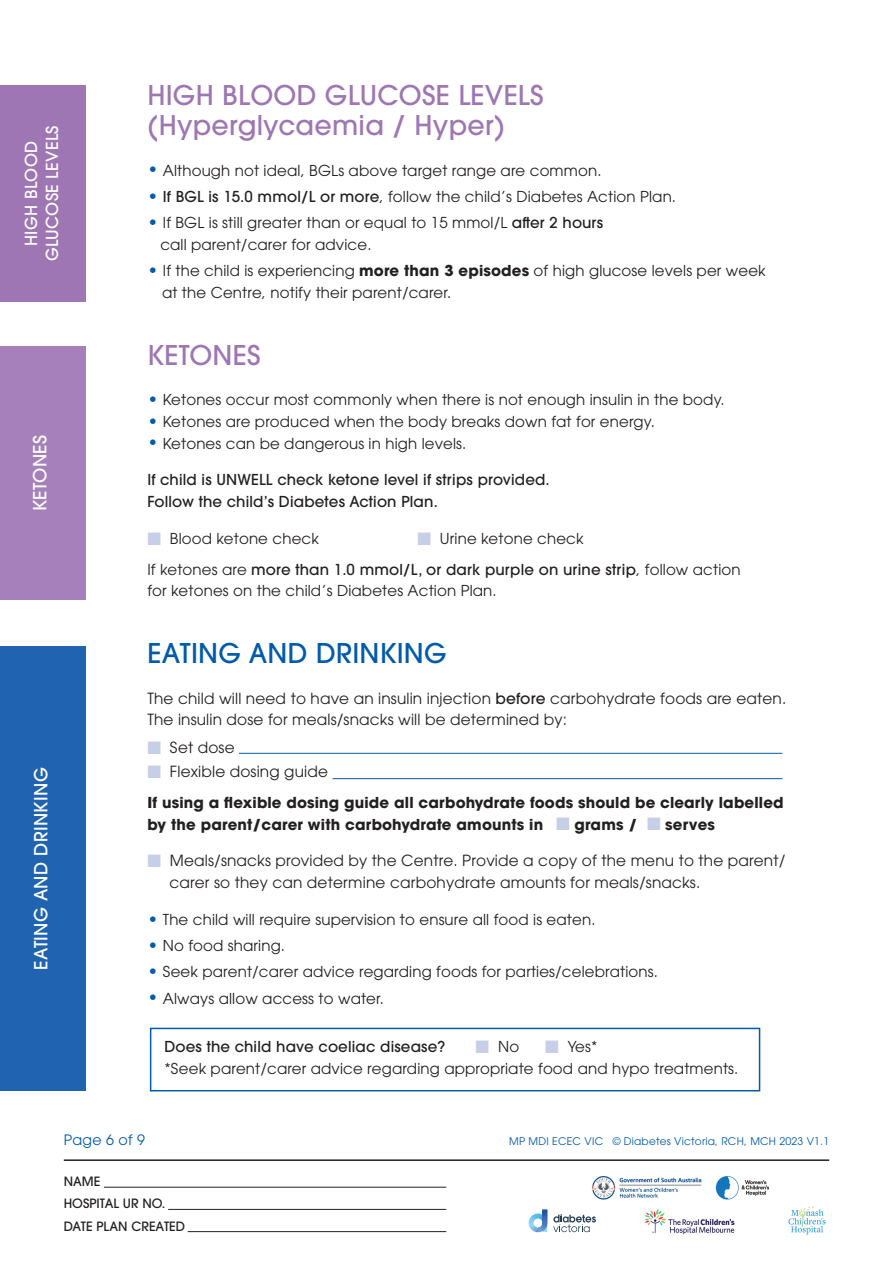
<style>
.page{position:relative;width:893px;height:1263px;background:#fff}
.page>*{position:absolute;margin:0;border:0;box-sizing:border-box;transform-origin:0 0}
.t1{font:500 27px/30px "ITC Avant Garde Pro";letter-spacing:.01em;color:#9e76b3}
.t2{font:500 27px "ITC Avant Garde Pro";letter-spacing:.01em;color:#015aaa}
.t3{font:500 18px "ITC Avant Garde Pro";letter-spacing:.02em;color:#fff}
.t4{font:500 16.5px/21px "ITC Avant Garde Pro";letter-spacing:.02em;color:#fff;text-align:center}
.t5{font:15.3px/21.8px "ITC Avant Garde Pro";letter-spacing:.01em;color:#231f20}
.t6{font:15px/21.8px "ITC Avant Garde Pro";letter-spacing:.01em;color:#231f20}
.t7{font:500 15px/21.8px "ITC Avant Garde Pro";letter-spacing:.01em;color:#231f20}
.t8{font:700 15px/21.8px "ITC Avant Garde Pro";letter-spacing:.01em;color:#231f20}
.t9{font:14.25px "ITC Avant Garde Pro";letter-spacing:.02em;color:#015aaa}
.t10{font:500 12.75px/22.5px "ITC Avant Garde Pro";color:#231f20}
.t11{font:10.5px "ITC Avant Garde Pro";letter-spacing:.02em;color:#015aaa}
.s1{font-size:18px;color:#015aaa}
.s2{font-weight:500}
.s3{font-weight:700}
.s4{color:#c7cee8}
.s5{font-weight:400}
</style>
<div class="page">
<hr style="left:64px;top:1159px;width:765px;height:2px;background:#231f20">
<div style="left:150px;top:1028px;width:610px;height:63px;border:2px solid #015aaa"></div>
<div style="left:0;top:85px;width:85px;height:217px;background:#9e76b3"></div>
<div style="left:0;top:646px;width:85px;height:445px;background:#2064b1"></div>
<div style="left:0;top:347px;width:85px;height:253px;background:#a680ba"></div>
<hr style="left:333px;top:778px;width:449px;height:1px;background:#015aaa">
<hr style="left:239px;top:753px;width:543px;height:1px;background:#015aaa">
<hr style="left:104px;top:1187px;width:342px;height:1px;background:#231f20">
<hr style="left:168px;top:1209px;width:278px;height:1px;background:#231f20">
<hr style="left:188px;top:1231px;width:258px;height:1px;background:#231f20">
<img style="left:592px;top:1176px;width:178px;height:24px">
<svg style="left:553px;top:1214px;width:43px;height:18px"></svg>
<svg style="left:529px;top:1209px;width:18px;height:23px"></svg>
<img style="left:789px;top:1206px;width:37px;height:29px">
<img style="left:644px;top:1209px;width:91px;height:26px">
<p class="t4" style="left:20px;top:261px;width:137px;rotate:-90deg">HIGH BLOOD<br>GLUCOSE LEVELS</p>
<p class="t3" style="left:29px;top:511px;width:78px;rotate:-90deg">KETONES</p>
<p class="t3" style="left:29px;top:970px;width:204px;rotate:-90deg">EATING AND DRINKING</p>
<h1 class="t1" style="left:147px;top:80px;width:398px">HIGH BLOOD GLUCOSE LEVELS (Hyperglycaemia / Hyper)</h1>
<p class="t6" style="left:147px;top:159px;width:456px"><span class="s1">•</span> Although not ideal, BGLs above target range are common.</p>
<p class="t6" style="left:147px;top:185px;width:530px"><span class="s1">•</span> <span class="s2">If BGL is 15.0 mmol/L or more</span>, follow the child’s Diabetes Action Plan.</p>
<p class="t6" style="left:160px;top:211px;width:444px;text-indent:-13px"><span class="s1">•</span> If BGL is still greater than or equal to 15 mmol/L <span class="s2">after 2 hours </span>call parent/carer for advice.</p>
<p class="t6" style="left:162px;top:259px;width:605px;text-indent:-15px"><span class="s1">•</span> If the child is experiencing <span class="s3">more than 3 episodes</span> of high glucose levels per week at the Centre, notify their parent/carer.</p>
<h1 class="t1" style="left:147px;top:339px;width:115px">KETONES</h1>
<p class="t6" style="left:147px;top:388px;width:579px"><span class="s1">•</span> Ketones occur most commonly when there is not enough insulin in the body.</p>
<p class="t6" style="left:147px;top:410px;width:509px"><span class="s1">•</span> Ketones are produced when the body breaks down fat for energy.</p>
<p class="t6" style="left:147px;top:432px;width:320px"><span class="s1">•</span> Ketones can be dangerous in high levels.</p>
<p class="t7" style="left:147px;top:469px;width:404px">If child is UNWELL check ketone level if strips provided.<br>Follow the child’s Diabetes Action Plan.</p>
<p class="t6" style="left:147px;top:527px;width:173px"><span class="s4">■</span> Blood ketone check</p>
<p class="t7" style="left:147px;top:523px;width:595px;line-height:30.8px;text-indent:270px"><span class="s4">■</span> <span class="s5">Urine ketone check<br>If ketones are</span> more than 1.0 mmol/L, or dark purple on urine strip<span class="s5">, follow action</span></p>
<p class="t6" style="left:147px;top:580px;width:351px">for ketones on the child’s Diabetes Action Plan.</p>
<h1 class="t2" style="left:147px;top:636px;width:301px">EATING AND DRINKING</h1>
<p class="t5" style="left:147px;top:687px;width:640px">The child will need to have an insulin injection <span class="s2">before</span> carbohydrate foods are eaten.<br>The insulin dose for meals/snacks will be determined by:</p>
<p class="t5" style="left:147px;top:736px;width:89px"><span class="s4">■</span> Set dose</p>
<p class="t5" style="left:147px;top:760px;width:182px"><span class="s4">■</span> Flexible dosing guide</p>
<p class="t8" style="left:147px;top:791px;width:638px">If using a flexible dosing guide all carbohydrate foods should be clearly labelled by the parent/carer with carbohydrate amounts in <span class="s4">■</span> grams / <span class="s4">■</span> serves</p>
<p class="t5" style="left:170px;top:850px;width:617px;text-indent:-22px"><span class="s4">■</span> Meals/snacks provided by the Centre. Provide a copy of the menu to the parent/ carer so they can determine carbohydrate amounts for meals/snacks.</p>
<p class="t6" style="left:147px;top:908px;width:450px"><span class="s1">•</span> The child will require supervision to ensure all food is eaten.</p>
<p class="t6" style="left:147px;top:934px;width:139px"><span class="s1">•</span> No food sharing.</p>
<p class="t6" style="left:147px;top:961px;width:512px"><span class="s1">•</span> Seek parent/carer advice regarding foods for parties/celebrations.</p>
<p class="t6" style="left:147px;top:987px;width:238px"><span class="s1">•</span> Always allow access to water.</p>
<p class="t7" style="left:164px;top:1036px;width:282px">Does the child have coeliac disease?</p>
<p class="t6" style="left:476px;top:1036px;width:45px"><span class="s4">■</span> No</p>
<p class="t6" style="left:164px;top:1036px;width:575px;text-indent:381px"><span class="s4">■</span> Yes*<br>*Seek parent/carer advice regarding appropriate food and hypo treatments.</p>
<p class="t9" style="left:64px;top:1131px;width:83px">Page 6 of 9</p>
<p class="t11" style="left:509px;top:1135px;width:321px">MP MDI ECEC VIC © Diabetes Victoria, RCH, MCH 2023 V1.1</p>
<p class="t10" style="left:64px;top:1170px;width:123px">NAME<br>HOSPITAL UR NO.<br>DATE PLAN CREATED</p>
</div>
